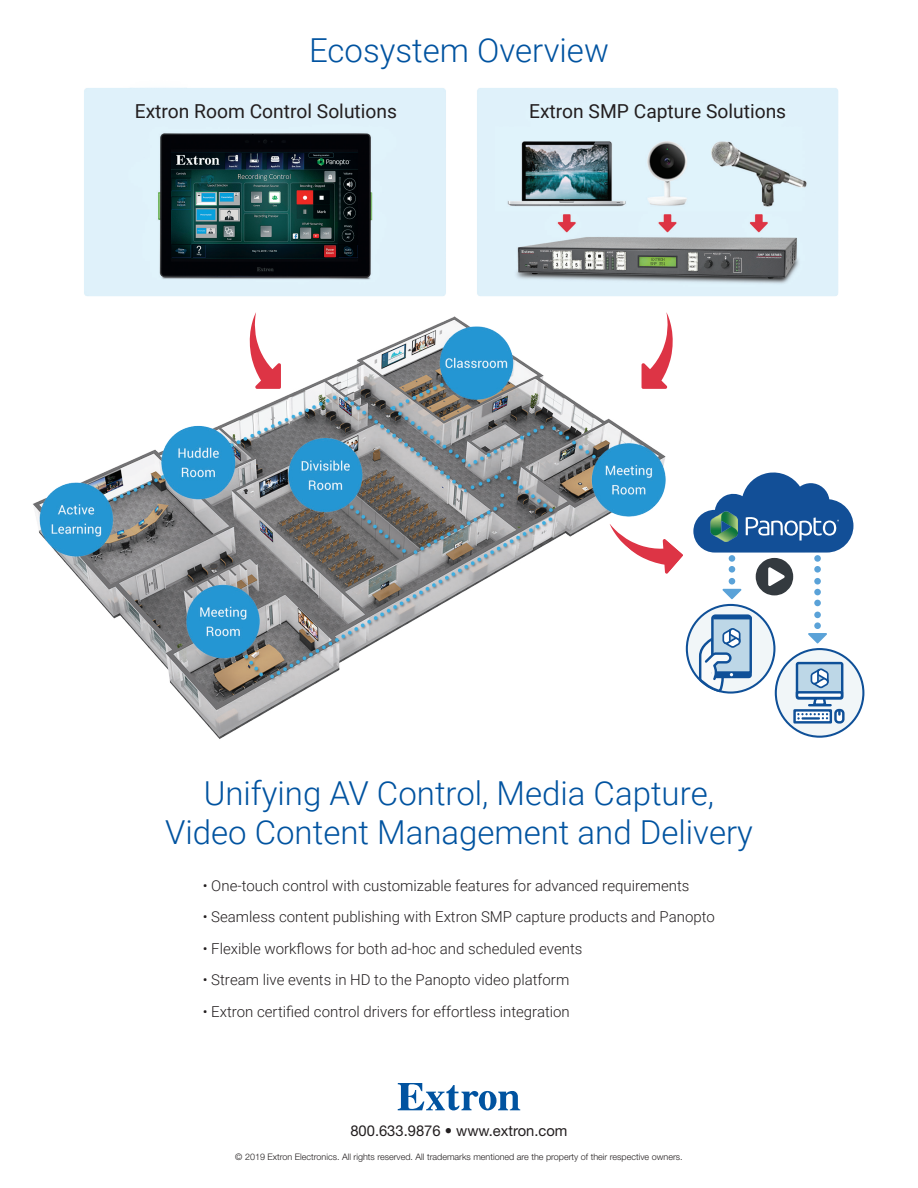
<style>
.page{position:relative;width:918px;height:1188px;background:#fff}
.page>*{position:absolute;margin:0;border:0;box-sizing:border-box;transform-origin:0 0}
.t1{font:300 33px/39.6px "Roboto";color:#0153a0;text-align:center}
.t2{font:19.2px "Roboto";color:#231f20}
.t3{font:300 15px "Roboto";color:#231f20}
.t4{font:15px "Helvetica Neue LT Std";color:#231f20}
.t5{font:300 9px "Helvetica Neue LT Std";color:#231f20}
</style>
<div class="page">
<svg style="left:398px;top:1083px;width:122px;height:27px"></svg>
<img style="left:84px;top:87px;width:754px;height:209px">
<img style="left:33px;top:295px;width:651px;height:444px">
<svg style="left:610px;top:472px;width:254px;height:266px"></svg>
<svg style="left:250px;top:312px;width:31px;height:77px"></svg>
<svg style="left:642px;top:312px;width:31px;height:77px"></svg>
<h1 class="t1" style="left:309px;top:29px;width:301px">Ecosystem Overview</h1>
<p class="t2" style="left:135px;top:97px;width:264px">Extron Room Control Solutions</p>
<p class="t2" style="left:529px;top:97px;width:259px">Extron SMP Capture Solutions</p>
<h1 class="t1" style="left:165px;top:772px;width:589px">Unifying AV Control, Media Capture,<br>Video Content Management and Delivery</h1>
<p class="t3" style="left:203px;top:875px;width:488px">• One-touch control with customizable features for advanced requirements</p>
<p class="t3" style="left:203px;top:906px;width:514px">• Seamless content publishing with Extron SMP capture products and Panopto</p>
<p class="t3" style="left:203px;top:938px;width:381px">• Flexible workflows for both ad-hoc and scheduled events</p>
<p class="t3" style="left:203px;top:969px;width:368px">• Stream live events in HD to the Panopto video platform</p>
<p class="t3" style="left:203px;top:1001px;width:369px">• Extron certified control drivers for effortless integration</p>
<p class="t4" style="left:350px;top:1122px;width:219px">800.633.9876 • www.extron.com</p>
<p class="t5" style="left:235px;top:1151px;width:449px">© 2019 Extron Electronics. All rights reserved. All trademarks mentioned are the property of their respective owners.</p>
</div>
